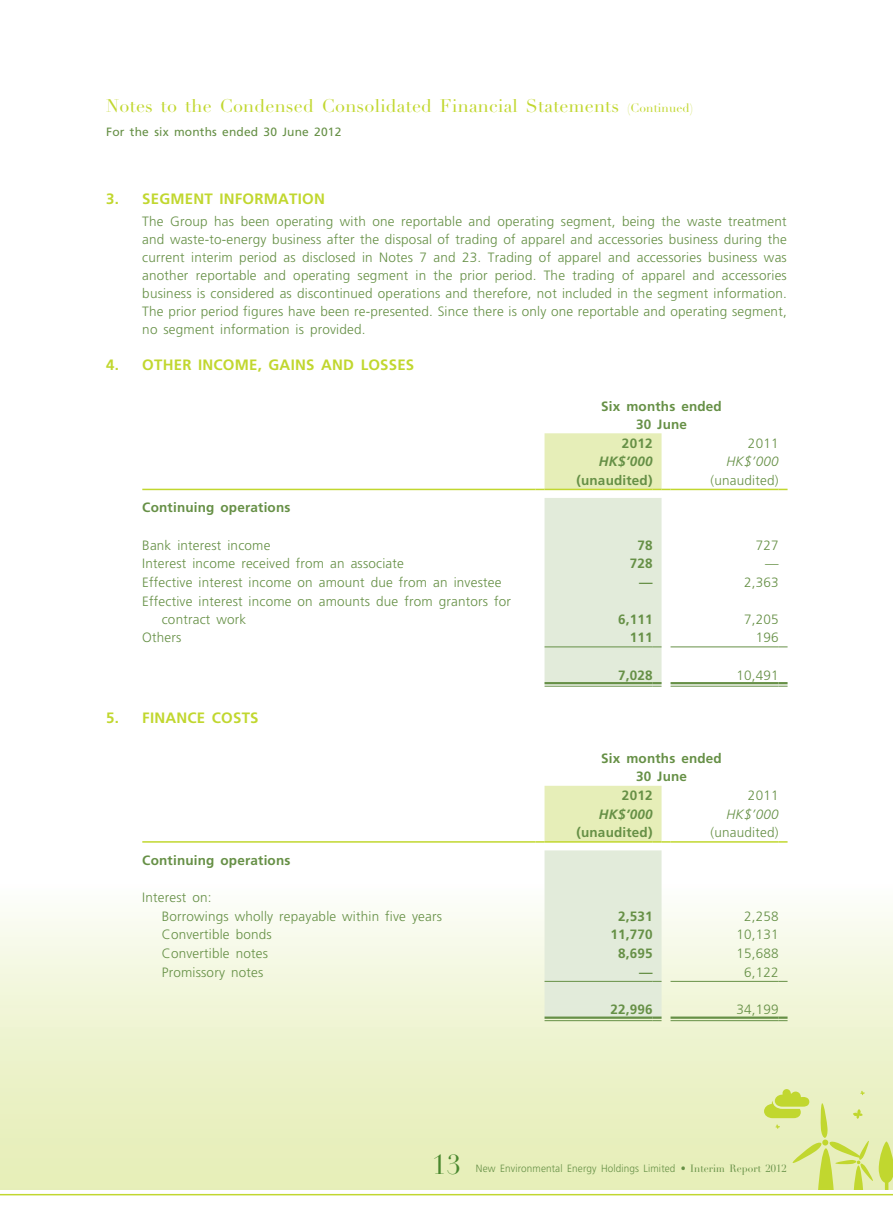
<style>
.page{position:relative;width:893px;height:1212px;background:#fff}
.page>*{position:absolute;margin:0;border:0;box-sizing:border-box;transform-origin:0 0}
.t1{font:27px "Didot LT Std";color:#49882e}
.t2{font:18px "Didot LT Std";letter-spacing:.015em;color:#c1d72f}
._03_H1{font:700 15px "Frutiger LT Std";letter-spacing:.015em;color:#c1d72f}
._12___P2{font:300 13.5px/18px "Frutiger LT Std";letter-spacing:.015em;color:#669046;text-align:justify}
._15_Table_Stub{font:300 13.5px/18px "Frutiger LT Std";letter-spacing:.015em;color:#669046}
._11_P0{font:700 13.5px/18px "Frutiger LT Std";letter-spacing:.015em;color:#669046;text-align:center}
._11_P0-2{font:300 13.5px "Frutiger LT Std";letter-spacing:.015em;color:#669046}
._15_Table_Stub-2{font:700 13.5px "Frutiger LT Std";letter-spacing:.015em;color:#669046}
._11_P0-3{font:italic 700 13.5px "Frutiger LT Std";letter-spacing:.015em;color:#669046}
._11_P0-4{font:italic 300 13.5px "Frutiger LT Std";letter-spacing:.015em;color:#669046}
.t3{font:12px "Frutiger LT Std";letter-spacing:.015em;color:#669046}
.t4{font:300 10.5px "Frutiger LT Std";letter-spacing:.015em;color:#669046;scale:.95 1}
.s1{font-size:12px}
.s2{font-family:"Didot LT Std";font-weight:400}
</style>
<div class="page">
<div style="left:0;top:843px;width:893px;height:369px;background:linear-gradient(to bottom,#fff,#e2ebab)"></div>
<svg style="left:764px;top:1089px;width:129px;height:102px;background:#e0eaa2"></svg>
<div style="left:0;top:1191px;width:893px;height:21px;background:#fff"></div>
<hr style="left:0;top:1194px;width:893px;height:1px;background:#c1d72f">
<hr style="left:142px;top:489px;width:394px;height:1px;background:#c1d72f">
<svg style="left:536px;top:433px;width:135px;height:57px;background:#e8efbe"></svg>
<hr style="left:671px;top:489px;width:108px;height:1px;background:#c1d72f">
<hr style="left:671px;top:646px;width:108px;height:1px;background:#669046">
<div style="left:544px;top:498px;width:118px;height:189px;background:#e2ebda"></div>
<hr style="left:671px;top:682px;width:108px;height:2px;background:#669046">
<hr style="left:671px;top:686px;width:108px;height:1px;background:#669046">
<svg style="left:779px;top:682px;width:9px;height:5px"></svg>
<hr style="left:142px;top:841px;width:394px;height:2px;background:#c1d72f">
<svg style="left:536px;top:786px;width:135px;height:57px;background:#e8efbd"></svg>
<hr style="left:671px;top:841px;width:108px;height:2px;background:#c1d72f">
<svg style="left:779px;top:841px;width:9px;height:2px"></svg>
<hr style="left:671px;top:981px;width:108px;height:1px;background:#669046">
<div style="left:544px;top:850px;width:118px;height:171px;background:#e2ebda"></div>
<hr style="left:671px;top:1016px;width:108px;height:3px;background:#669046">
<hr style="left:671px;top:1020px;width:108px;height:1px;background:#669046">
<svg style="left:779px;top:1016px;width:9px;height:5px"></svg>
<p class="t2" style="left:106px;top:95px;width:588px">Notes to the Condensed Consolidated Financial Statements <span class="s1">(Continued)</span></p>
<p class="t3" style="left:106px;top:125px;width:237px">For the six months ended 30 June 2012</p>
<p class="_03_H1" style="left:106px;top:190px;width:220px">3. SEGMENT INFORMATION</p>
<p class="_12___P2" style="left:142px;top:213px;width:646px">The Group has been operating with one reportable and operating segment, being the waste treatment and waste-to-energy business after the disposal of trading of apparel and accessories business during the current interim period as disclosed in Notes 7 and 23. Trading of apparel and accessories business was another reportable and operating segment in the prior period. The trading of apparel and accessories business is considered as discontinued operations and therefore, not included in the segment information.<br>The prior period figures have been re-presented. Since there is only one reportable and operating segment, no segment information is provided.</p>
<p class="_03_H1" style="left:106px;top:356px;width:309px">4. OTHER INCOME, GAINS AND LOSSES</p>
<p class="_11_P0" style="left:601px;top:397px;width:122px">Six months ended<br>30 June</p>
<p class="_11_P0" style="left:622px;top:434px;width:32px">2012</p>
<p class="_11_P0-2" style="left:748px;top:435px;width:32px">2011</p>
<p class="_11_P0-3" style="left:599px;top:454px;width:55px">HK$’000</p>
<p class="_11_P0-4" style="left:726px;top:454px;width:54px">HK$’000</p>
<p class="_11_P0" style="left:576px;top:471px;width:78px">(unaudited)</p>
<p class="_11_P0-2" style="left:711px;top:473px;width:69px">(unaudited)</p>
<p class="_15_Table_Stub-2" style="left:142px;top:499px;width:150px">Continuing operations</p>
<p class="_15_Table_Stub" style="left:142px;top:536px;width:130px">Bank interest income</p>
<p class="_11_P0" style="left:637px;top:536px;width:17px">78</p>
<p class="_11_P0-2" style="left:756px;top:537px;width:24px">727</p>
<p class="_15_Table_Stub" style="left:142px;top:555px;width:263px">Interest income received from an associate</p>
<p class="_11_P0" style="left:630px;top:555px;width:24px">728</p>
<p class="_11_P0-2" style="left:765px;top:556px;width:15px">—</p>
<p class="_15_Table_Stub" style="left:142px;top:573px;width:361px">Effective interest income on amount due from an investee</p>
<p class="_11_P0" style="left:639px;top:573px;width:15px">—</p>
<p class="_11_P0-2" style="left:744px;top:575px;width:36px">2,363</p>
<p class="_15_Table_Stub" style="left:162px;top:592px;width:351px;text-indent:-20px">Effective interest income on amounts due from grantors for contract work</p>
<p class="_11_P0" style="left:618px;top:610px;width:36px">6,111</p>
<p class="_11_P0-2" style="left:744px;top:611px;width:36px">7,205</p>
<p class="_15_Table_Stub" style="left:142px;top:629px;width:41px">Others</p>
<p class="_11_P0" style="left:630px;top:629px;width:24px">111</p>
<p class="_11_P0-2" style="left:756px;top:630px;width:24px">196</p>
<p class="_11_P0" style="left:618px;top:666px;width:36px">7,028</p>
<p class="_11_P0-2" style="left:736px;top:667px;width:44px">10,491</p>
<p class="_03_H1" style="left:106px;top:708px;width:154px">5. FINANCE COSTS</p>
<p class="_11_P0" style="left:601px;top:750px;width:122px">Six months ended<br>30 June</p>
<p class="_11_P0" style="left:622px;top:786px;width:32px">2012</p>
<p class="_11_P0-2" style="left:748px;top:788px;width:32px">2011</p>
<p class="_11_P0-3" style="left:599px;top:806px;width:55px">HK$’000</p>
<p class="_11_P0-4" style="left:726px;top:806px;width:54px">HK$’000</p>
<p class="_11_P0" style="left:576px;top:824px;width:78px">(unaudited)</p>
<p class="_11_P0-2" style="left:711px;top:825px;width:69px">(unaudited)</p>
<p class="_15_Table_Stub-2" style="left:142px;top:852px;width:150px">Continuing operations</p>
<p class="_15_Table_Stub" style="left:142px;top:888px;width:71px">Interest on:</p>
<p class="_15_Table_Stub" style="left:162px;top:907px;width:282px">Borrowings wholly repayable within five years</p>
<p class="_11_P0" style="left:618px;top:907px;width:36px">2,531</p>
<p class="_11_P0-2" style="left:744px;top:908px;width:36px">2,258</p>
<p class="_15_Table_Stub" style="left:162px;top:926px;width:111px">Convertible bonds</p>
<p class="_11_P0" style="left:610px;top:926px;width:44px">11,770</p>
<p class="_11_P0-2" style="left:736px;top:927px;width:44px">10,131</p>
<p class="_15_Table_Stub" style="left:162px;top:945px;width:108px">Convertible notes</p>
<p class="_11_P0" style="left:618px;top:944px;width:36px">8,695</p>
<p class="_11_P0-2" style="left:736px;top:946px;width:44px">15,688</p>
<p class="_15_Table_Stub" style="left:162px;top:963px;width:103px">Promissory notes</p>
<p class="_11_P0" style="left:639px;top:963px;width:15px">—</p>
<p class="_11_P0-2" style="left:744px;top:964px;width:36px">6,122</p>
<p class="_11_P0" style="left:610px;top:1001px;width:44px">22,996</p>
<p class="_11_P0-2" style="left:736px;top:1002px;width:44px">34,199</p>
<h1 class="t1" style="left:432px;top:1149px;width:30px">13</h1>
<p class="t4" style="left:476px;top:1163px;width:329px">New Environmental Energy Holdings Limited <span class="s2">• Interim Report 2012</span></p>
</div>
